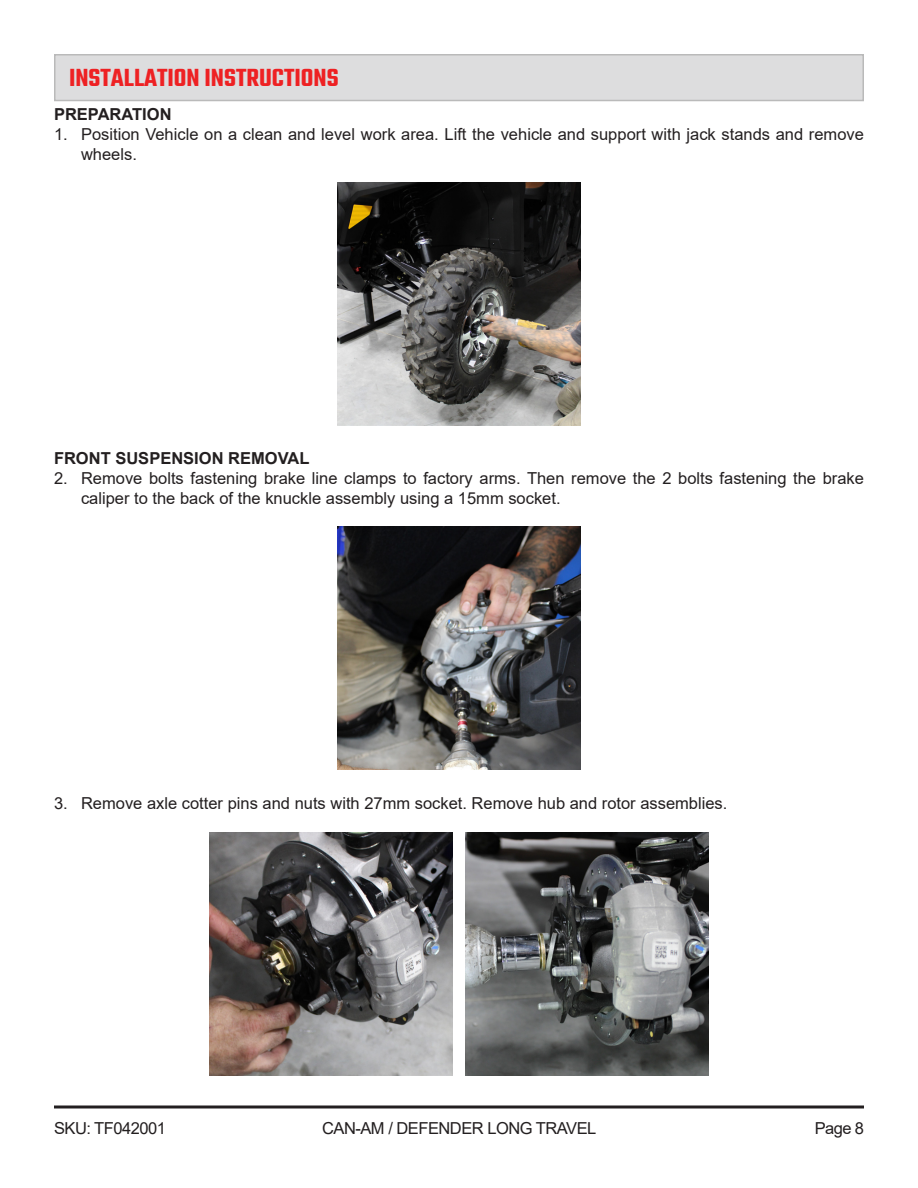
<style>
.page{position:relative;width:918px;height:1188px;background:#fff}
.page>*{position:absolute;margin:0;border:0;box-sizing:border-box;transform-origin:0 0}
.t1{font:600 27px "Teko";color:#ee2123}
.t2{font:16.5px/19.8px "Arial";color:#231f20}
.t3{font:16.5px "Arial";letter-spacing:-.03em;color:#231f20}
.t4{font:700 16.5px "Arial";color:#231f20}
</style>
<div class="page">
<div style="left:55px;top:55px;width:808px;height:46px;background:#ddddde"></div>
<div style="left:54px;top:54px;width:810px;height:47px;border:2px solid #bababa"></div>
<img style="left:338px;top:183px;width:242px;height:243px">
<img style="left:338px;top:527px;width:242px;height:243px">
<img style="left:209px;top:832px;width:243px;height:243px">
<img style="left:466px;top:832px;width:243px;height:243px">
<hr style="left:54px;top:1106px;width:810px;height:2px;background:#231f20">
<p class="t1" style="left:69px;top:61px;width:271px">INSTALLATION INSTRUCTIONS</p>
<p class="t4" style="left:54px;top:103px;width:119px">PREPARATION</p>
<p class="t2" style="left:81px;top:124px;width:784px;text-indent:-27px">1. Position Vehicle on a clean and level work area. Lift the vehicle and support with jack stands and remove wheels.</p>
<p class="t4" style="left:54px;top:447px;width:257px">FRONT SUSPENSION REMOVAL</p>
<p class="t2" style="left:81px;top:468px;width:784px;text-indent:-27px">2. Remove bolts fastening brake line clamps to factory arms. Then remove the 2 bolts fastening the brake caliper to the back of the knuckle assembly using a 15mm socket.</p>
<p class="t2" style="left:54px;top:794px;width:675px">3. Remove axle cotter pins and nuts with 27mm socket. Remove hub and rotor assemblies.</p>
<p class="t3" style="left:54px;top:1117px;width:114px">SKU: TF042001</p>
<p class="t3" style="left:322px;top:1117px;width:276px">CAN-AM / DEFENDER LONG TRAVEL</p>
<p class="t2" style="left:815px;top:1118px;width:51px">Page 8</p>
</div>
